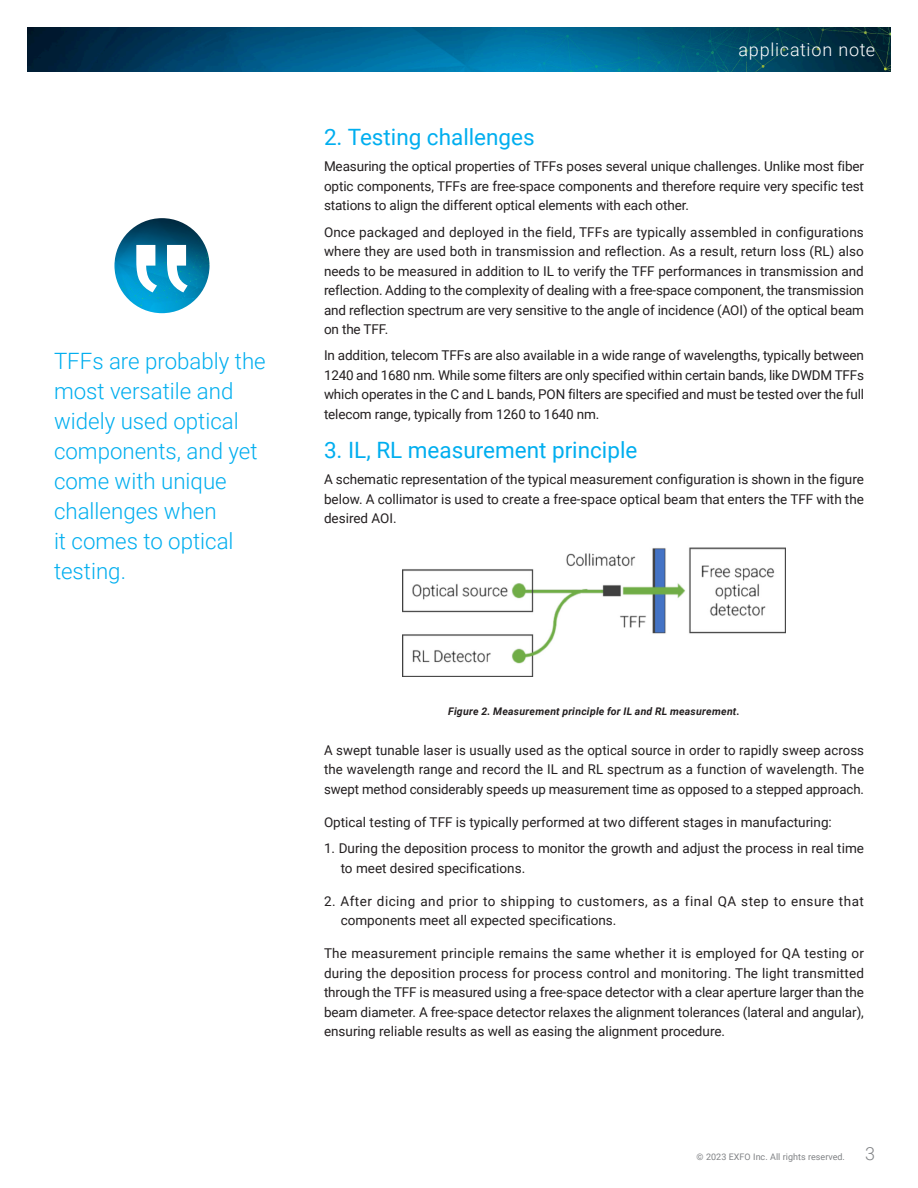
<style>
.page{position:relative;width:918px;height:1188px;background:#fff}
.page>*{position:absolute;margin:0;border:0;box-sizing:border-box;transform-origin:0 0}
.Exergue{font:300 22.5px/30px "Roboto";color:#00aeef}
.Title_1{font:22.5px "Roboto";color:#00aeef}
.t1{font:300 18px "Roboto";letter-spacing:.04em;color:#fff}
.Text{font:13.5px/19.5px "Roboto";color:#231f20;text-align:justify}
.Text-2{font:13.5px/19.5px "Roboto";letter-spacing:.035em;color:#231f20}
.Legend{font:italic 700 10.5px "Roboto";letter-spacing:.02em;color:#231f20}
.t2{font:9px "Roboto";color:#808285}
.s1{font-weight:300;font-size:18px}
</style>
<div class="page">
<img style="left:27px;top:27px;width:864px;height:44px">
<img style="left:402px;top:547px;width:384px;height:129px">
<img style="left:114px;top:218px;width:96px;height:95px;border-radius:48px">
<svg style="left:136px;top:245px;width:52px;height:47px"></svg>
<p class="Exergue" style="left:54px;top:345px;width:213px">TFFs are probably the most versatile and widely used optical components, and yet come with unique challenges when<br>it comes to optical testing.</p>
<h2 class="t1" style="left:739px;top:37px;width:138px">application note</h2>
<p class="Title_1" style="left:324px;top:121px;width:212px">2. Testing challenges</p>
<p class="Text" style="left:324px;top:156px;width:542px">Measuring the optical properties of TFFs poses several unique challenges. Unlike most fiber optic components, TFFs are free-space components and therefore require very specific test stations to align the different optical elements with each other.</p>
<p class="Text" style="left:324px;top:222px;width:542px">Once packaged and deployed in the field, TFFs are typically assembled in configurations where they are used both in transmission and reflection. As a result, return loss (RL) also needs to be measured in addition to IL to verify the TFF performances in transmission and reflection. Adding to the complexity of dealing with a free-space component, the transmission and reflection spectrum are very sensitive to the angle of incidence (AOI) of the optical beam on the TFF.</p>
<p class="Text" style="left:324px;top:345px;width:542px">In addition, telecom TFFs are also available in a wide range of wavelengths, typically between 1240 and 1680 nm. While some filters are only specified within certain bands, like DWDM TFFs which operates in the C and L bands, PON filters are specified and must be tested over the full telecom range, typically from 1260 to 1640 nm.</p>
<p class="Title_1" style="left:324px;top:434px;width:315px">3. IL, RL measurement principle</p>
<p class="Text" style="left:324px;top:469px;width:542px">A schematic representation of the typical measurement configuration is shown in the figure below. A collimator is used to create a free-space optical beam that enters the TFF with the desired AOI.</p>
<p class="Legend" style="left:448px;top:704px;width:293px">Figure 2. Measurement principle for IL and RL measurement.</p>
<p class="Text" style="left:324px;top:740px;width:542px">A swept tunable laser is usually used as the optical source in order to rapidly sweep across the wavelength range and record the IL and RL spectrum as a function of wavelength. The swept method considerably speeds up measurement time as opposed to a stepped approach.</p>
<p class="Text" style="left:324px;top:812px;width:509px">Optical testing of TFF is typically performed at two different stages in manufacturing:</p>
<p class="Text" style="left:341px;top:838px;width:525px;text-indent:-17px">1. During the deposition process to monitor the growth and adjust the process in real time to meet desired specifications.</p>
<p class="Text-2" style="left:341px;top:891px;width:525px;text-indent:-17px">2. After dicing and prior to shipping to customers, as a final QA step to ensure that components meet all expected specifications.</p>
<p class="Text" style="left:324px;top:943px;width:542px">The measurement principle remains the same whether it is employed for QA testing or during the deposition process for process control and monitoring. The light transmitted through the TFF is measured using a free-space detector with a clear aperture larger than the beam diameter. A free-space detector relaxes the alignment tolerances (lateral and angular), ensuring reliable results as well as easing the alignment procedure.</p>
<p class="t2" style="left:697px;top:1151px;width:180px">© 2023 EXFO Inc. All rights reserved. <span class="s1">3</span></p>
</div>
